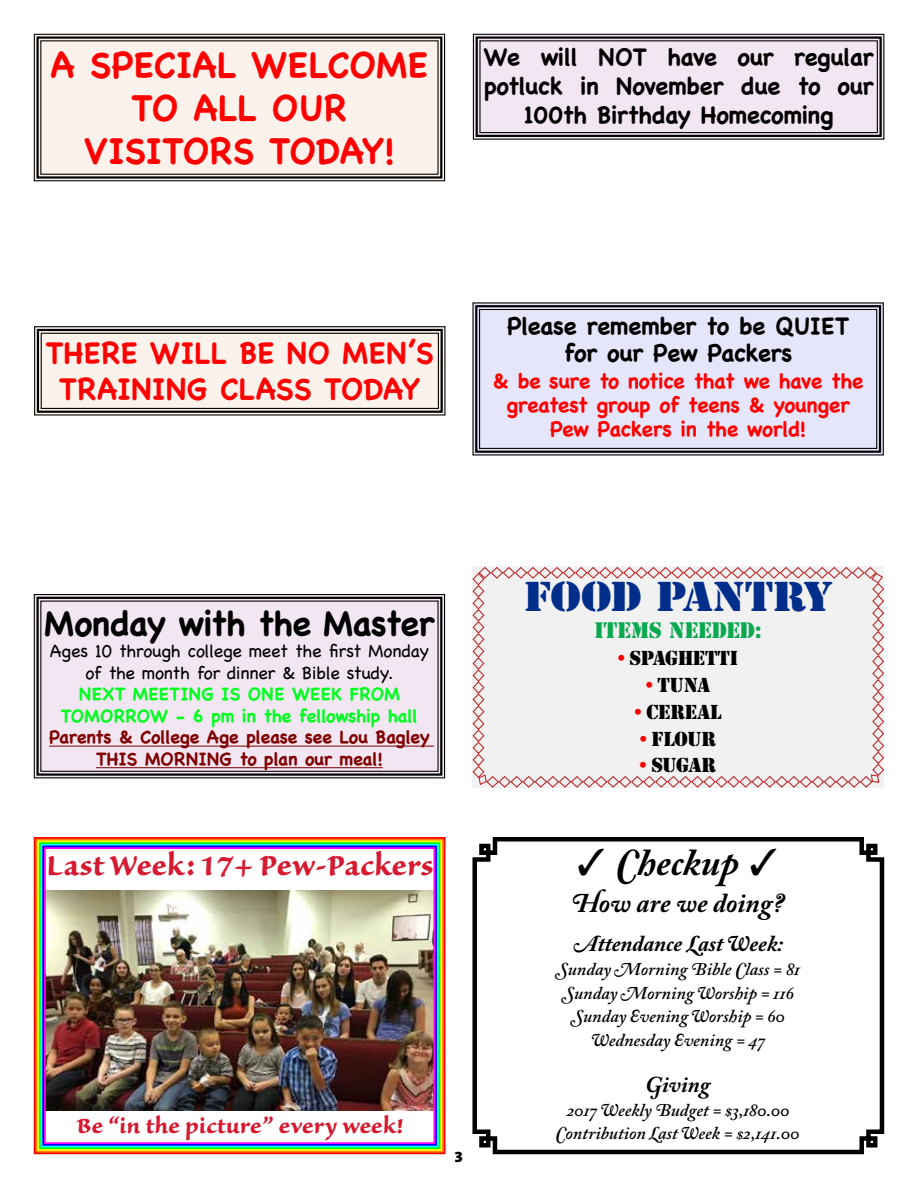
<style>
.page{position:relative;width:918px;height:1188px;background:#fff}
.page>*{position:absolute;margin:0;border:0;box-sizing:border-box;transform-origin:0 0}
.t1{font:39px "Stencil Std";letter-spacing:-.015em;color:#002e8a;scale:1.1 1}
.t2{font:italic 700 37.5px "Adobe Caslon Pro";color:#000}
.t3{font:700 36px/43.2px "Chalkboard";color:#f00;text-align:center}
.t4{font:36px "Sanvito Pro Bold Capt";color:#d51b32}
.t5{font:700 34.5px "Chalkboard";letter-spacing:-.025em;color:#000}
.t6{font:700 30px/36px "Chalkboard";letter-spacing:.01em;color:#f00;text-align:center}
.t7{font:27px "Sanvito Pro Bold Capt";color:#d51b32}
.t8{font:italic 700 27px "Adobe Caslon Pro";color:#000}
.t9{font:700 24px/28.8px "Chalkboard";letter-spacing:-.02em;color:#000;text-align:center}
.t10{font:italic 700 22.5px "Adobe Caslon Pro";color:#000}
.t11{font:700 21px/24px "Chalkboard";letter-spacing:-.02em;color:#f00;text-align:center}
.t12{font:21px "Stencil";letter-spacing:-.02em;color:#000}
.t13{font:21px "Stencil Std";letter-spacing:-.015em;color:#0aa94f}
.t14{font:italic 600 18px/23.7px "Adobe Caslon Pro";color:#000;text-align:center}
.t15{font:18px/21.6px "Chalkboard";letter-spacing:-.015em;color:#000;text-align:center}
.t16{font:700 18px/21.6px "Chalkboard";letter-spacing:-.015em;color:#800000;text-align:center}
.t17{font:700 18px/21.6px "Chalkboard";letter-spacing:-.01em;color:#00ff1f;text-align:center}
.t18{font:900 16.5px "Myriad Pro";color:#000}
.s1{color:#f00}
</style>
<div class="page">
<svg style="left:472px;top:837px;width:413px;height:318px"></svg>
<div style="left:33px;top:594px;width:413px;height:185px;background:#f2e6f2"></div>
<div style="left:36px;top:597px;width:406px;height:179px;border:2px solid #000"></div>
<div style="left:40px;top:601px;width:399px;height:171px;border:1px solid #000"></div>
<div style="left:472px;top:302px;width:412px;height:154px;background:#e6e6fb"></div>
<div style="left:475px;top:305px;width:406px;height:148px;border:2px solid #000"></div>
<div style="left:479px;top:309px;width:398px;height:140px;border:1px solid #000"></div>
<svg style="left:34px;top:326px;width:412px;height:90px"></svg>
<div style="left:37px;top:329px;width:406px;height:84px;border:2px solid #000"></div>
<div style="left:41px;top:333px;width:398px;height:76px;border:1px solid #000"></div>
<div style="left:33px;top:33px;width:413px;height:149px;background:#faf2eb"></div>
<div style="left:36px;top:36px;width:406px;height:143px;border:2px solid #000"></div>
<div style="left:40px;top:40px;width:399px;height:135px;border:1px solid #000"></div>
<div style="left:472px;top:566px;width:413px;height:222px;background:#f1f1f2"></div>
<div style="left:472px;top:33px;width:413px;height:107px;background:#f2e6f2"></div>
<div style="left:476px;top:36px;width:406px;height:101px;border:2px solid #000"></div>
<div style="left:479px;top:40px;width:399px;height:93px;border:1px solid #000"></div>
<img style="left:36px;top:839px;width:407px;height:313px">
<div style="left:39px;top:842px;width:401px;height:307px;border:2px solid #0f0"></div>
<div style="left:42px;top:846px;width:395px;height:300px;border:2px solid #00f"></div>
<div style="left:44px;top:847px;width:391px;height:297px;border:2px solid #f0f"></div>
<h3 class="t3" style="left:51px;top:43px;width:379px">A SPECIAL WELCOME<br>TO ALL OUR<br>VISITORS TODAY!</h3>
<h3 class="t9" style="left:484px;top:42px;width:391px">We will NOT have our regular potluck in November due to our<br>100th Birthday Homecoming</h3>
<h3 class="t6" style="left:46px;top:335px;width:390px">THERE WILL BE NO MEN’S<br>TRAINING CLASS TODAY</h3>
<h3 class="t9" style="left:507px;top:312px;width:344px;line-height:27.5px">Please remember to be QUIET for our Pew Packers</h3>
<p class="t11" style="left:493px;top:369px;width:372px">&amp; be sure to notice that we have the greatest group of teens &amp; younger<br>Pew Packers in the world!</p>
<h3 class="t5" style="left:45px;top:603px;width:391px">Monday with the Master</h3>
<p class="t15" style="left:50px;top:640px;width:381px">Ages 10 through college meet the first Monday of the month for dinner &amp; Bible study.</p>
<p class="t17" style="left:61px;top:683px;width:359px">NEXT MEETING IS ONE WEEK FROM<br>TOMORROW - 6 pm in the fellowship hall</p>
<p class="t16" style="left:49px;top:726px;width:382px">Parents &amp; College Age please see Lou Bagley<br>THIS MORNING to plan our meal!</p>
<h3 class="t4" style="left:46px;top:844px;width:389px">Last Week: 17+ Pew-Packers</h3>
<h3 class="t7" style="left:76px;top:1110px;width:328px">Be “in the picture” every week!</h3>
<p class="t18" style="left:454px;top:1143px;width:11px">3</p>
<h1 class="t1" style="left:524px;top:572px;width:282px">FOOD PANTRY</h1>
<p class="t13" style="left:595px;top:617px;width:169px">ITEMS NEEDED:</p>
<p class="t12" style="left:619px;top:646px;width:121px"><span class="s1">•</span> SPAGHETTI</p>
<p class="t12" style="left:646px;top:673px;width:65px"><span class="s1">•</span> TUNA</p>
<p class="t12" style="left:635px;top:700px;width:87px"><span class="s1">•</span> CEREAL</p>
<p class="t12" style="left:641px;top:726px;width:77px"><span class="s1">•</span> FLOUR</p>
<p class="t12" style="left:640px;top:753px;width:78px"><span class="s1">•</span> SUGAR</p>
<h2 class="t2" style="left:577px;top:841px;width:202px">✓ Checkup ✓</h2>
<h3 class="t8" style="left:572px;top:887px;width:213px">How are we doing?</h3>
<p class="t10" style="left:574px;top:930px;width:211px">Attendance Last Week:</p>
<p class="t14" style="left:556px;top:957px;width:246px">Sunday Morning Bible Class = 81<br>Sunday Morning Worship = 116<br>Sunday Evening Worship = 60<br>Wednesday Evening = 47</p>
<p class="t10" style="left:646px;top:1071px;width:66px">Giving</p>
<p class="t14" style="left:555px;top:1098px;width:245px">2017 Weekly Budget = $3,180.00<br>Contribution Last Week = $2,141.00</p>
</div>
